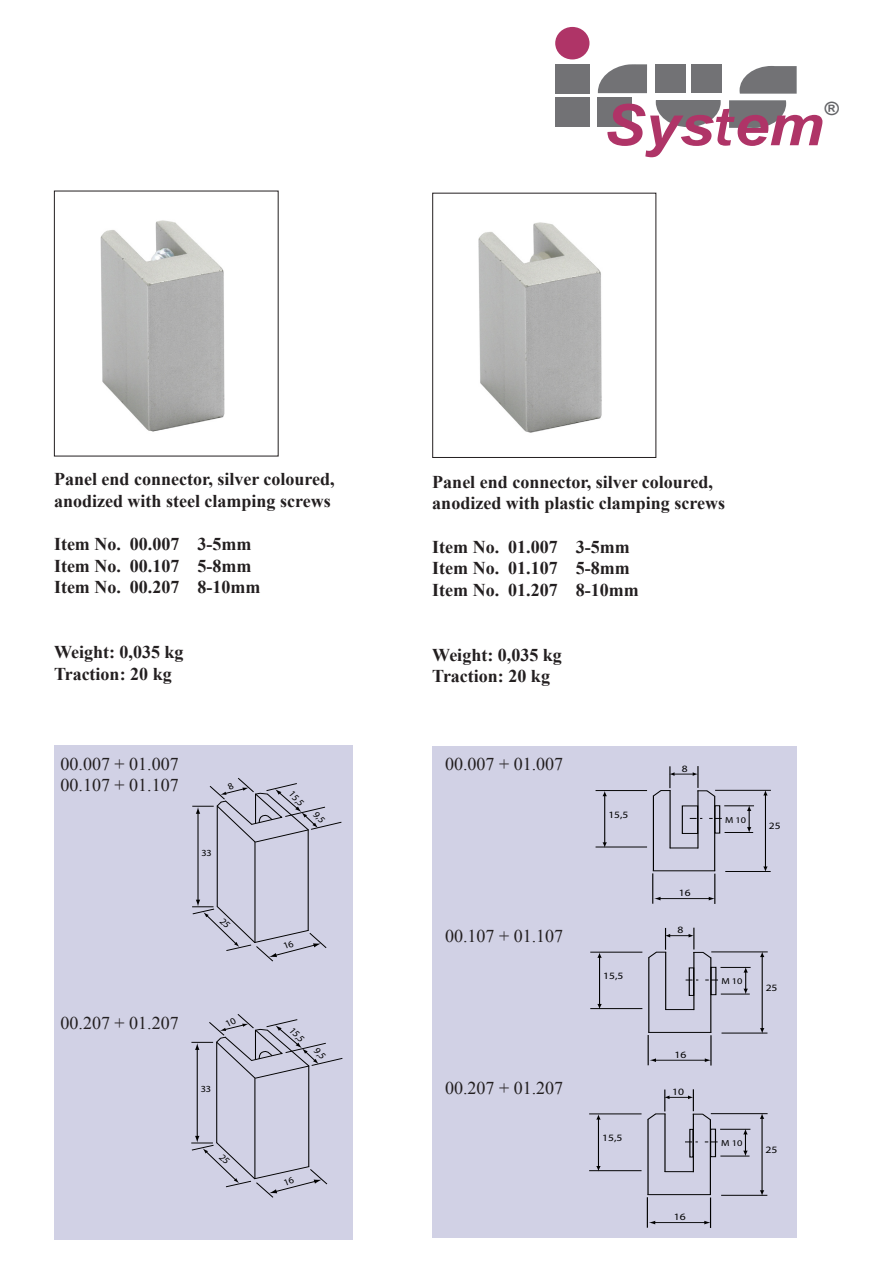
<style>
.page{position:relative;width:893px;height:1263px;background:#fff}
.page>*{position:absolute;margin:0;border:0;box-sizing:border-box;transform-origin:0 0}
.t1{font:italic 700 57.15px "Arial";color:#af3467;scale:1.09 1}
.t2{font:italic 700 18.3px "Arial";color:#626366;scale:1.05 1}
.Artikel-Text{font:700 18px/21.6px "Times New Roman";color:#231f20}
.Artikel-Text-2{font:18px "Times New Roman";color:#231f20}
.t3{font:9.75px "Myriad";color:#000;scale:1.19 1}
.t4{font:9.75px "Myriad";color:#000;scale:1.18 1}
.t5{font:9.75px "Myriad";color:#000}
.t6{font:9.3px "Myriad";color:#000;scale:1.09 1}
.t7{font:9.3px "Myriad";color:#000;scale:1.1 1}
.t8{font:8.7px "Myriad";color:#000;scale:1.19 1}
.t9{font:8.7px "Myriad";color:#000;scale:1.18 1}
.s1{font-family:"Franklin Gothic";font-weight:500}
</style>
<div class="page">
<div style="left:54px;top:746px;width:299px;height:493px;background:#d1d1e5"></div>
<div style="left:432px;top:746px;width:365px;height:491px;background:#d1d1e5"></div>
<div style="left:555px;top:27px;width:34px;height:32px;background:#af3467;border-radius:50%"></div>
<div style="left:555px;top:64px;width:34px;height:29px;background:#727275"></div>
<div style="left:555px;top:97px;width:34px;height:30px;background:#727275"></div>
<svg style="left:598px;top:64px;width:49px;height:29px"></svg>
<div style="left:597px;top:97px;width:35px;height:30px;background:#727275"></div>
<div style="left:655px;top:64px;width:31px;height:29px;background:#727275"></div>
<div style="left:691px;top:64px;width:31px;height:29px;background:#727275"></div>
<svg style="left:656px;top:100px;width:65px;height:27px"></svg>
<svg style="left:729px;top:100px;width:57px;height:28px;background:#828285"></svg>
<svg style="left:740px;top:66px;width:57px;height:28px;background:#828285"></svg>
<img style="left:100px;top:220px;width:125px;height:212px">
<hr style="left:217px;top:806px;width:1px;height:101px;background:#000">
<hr style="left:254px;top:842px;width:1px;height:101px;background:#000">
<hr style="left:308px;top:829px;width:1px;height:102px;background:#000">
<hr style="left:198px;top:812px;width:1px;height:89px;background:#000">
<hr style="left:648px;top:1032px;width:63px;height:1px;background:#000">
<hr style="left:665px;top:952px;width:1px;height:58px;background:#000">
<div style="left:710px;top:967px;width:6px;height:28px;border:1px solid #000"></div>
<div style="left:689px;top:967px;width:5px;height:29px;border:1px solid #000"></div>
<hr style="left:721px;top:1032px;width:46px;height:1px;background:#000">
<svg style="left:665px;top:1009px;width:28px;height:1px"></svg>
<hr style="left:648px;top:957px;width:1px;height:75px;background:#000">
<hr style="left:599px;top:957px;width:1px;height:48px;background:#000">
<svg style="left:597px;top:1004px;width:5px;height:4px"></svg>
<svg style="left:597px;top:953px;width:5px;height:5px"></svg>
<hr style="left:655px;top:1060px;width:51px;height:1px;background:#000">
<svg style="left:705px;top:1058px;width:5px;height:4px"></svg>
<svg style="left:650px;top:1058px;width:6px;height:4px"></svg>
<hr style="left:762px;top:956px;width:1px;height:73px;background:#000">
<svg style="left:760px;top:1028px;width:4px;height:5px"></svg>
<svg style="left:760px;top:952px;width:4px;height:5px"></svg>
<hr style="left:590px;top:952px;width:52px;height:1px;background:#000">
<hr style="left:590px;top:1008px;width:52px;height:1px;background:#000">
<hr style="left:711px;top:951px;width:57px;height:1px;background:#000">
<hr style="left:710px;top:1035px;width:1px;height:30px;background:#000">
<hr style="left:648px;top:1035px;width:1px;height:30px;background:#000">
<hr style="left:693px;top:952px;width:1px;height:58px;background:#000">
<svg style="left:648px;top:928px;width:65px;height:31px"></svg>
<hr style="left:710px;top:958px;width:1px;height:75px;background:#000">
<hr style="left:720px;top:967px;width:31px;height:1px;background:#000">
<svg style="left:686px;top:967px;width:64px;height:27px"></svg>
<hr style="left:653px;top:870px;width:62px;height:1px;background:#000">
<hr style="left:669px;top:790px;width:2px;height:58px;background:#000">
<div style="left:682px;top:805px;width:16px;height:29px;border:1px solid #000"></div>
<hr style="left:725px;top:871px;width:46px;height:1px;background:#000">
<svg style="left:670px;top:847px;width:27px;height:1px"></svg>
<hr style="left:653px;top:796px;width:1px;height:75px;background:#000">
<hr style="left:604px;top:795px;width:1px;height:48px;background:#000">
<svg style="left:603px;top:842px;width:4px;height:6px"></svg>
<svg style="left:603px;top:791px;width:4px;height:5px"></svg>
<hr style="left:659px;top:898px;width:51px;height:1px;background:#000">
<svg style="left:654px;top:897px;width:6px;height:3px"></svg>
<hr style="left:765px;top:794px;width:1px;height:73px;background:#000">
<svg style="left:763px;top:866px;width:5px;height:5px"></svg>
<hr style="left:596px;top:790px;width:51px;height:1px;background:#000">
<hr style="left:596px;top:846px;width:51px;height:1px;background:#000">
<hr style="left:715px;top:790px;width:56px;height:1px;background:#000">
<hr style="left:714px;top:874px;width:1px;height:30px;background:#000">
<hr style="left:652px;top:873px;width:1px;height:31px;background:#000">
<hr style="left:697px;top:790px;width:1px;height:58px;background:#000">
<svg style="left:652px;top:766px;width:64px;height:32px"></svg>
<hr style="left:714px;top:796px;width:1px;height:75px;background:#000">
<hr style="left:724px;top:805px;width:30px;height:1px;background:#000">
<svg style="left:690px;top:805px;width:63px;height:28px"></svg>
<img style="left:478px;top:222px;width:124px;height:211px">
<div style="left:432px;top:193px;width:224px;height:265px;border:1px solid #231f20"></div>
<hr style="left:647px;top:1194px;width:64px;height:1px;background:#000">
<hr style="left:664px;top:1114px;width:1px;height:58px;background:#000">
<div style="left:710px;top:1128px;width:6px;height:29px;border:1px solid #000"></div>
<div style="left:689px;top:1129px;width:5px;height:28px;border:1px solid #000"></div>
<hr style="left:721px;top:1195px;width:46px;height:1px;background:#000">
<svg style="left:665px;top:1171px;width:28px;height:1px"></svg>
<hr style="left:647px;top:1119px;width:2px;height:75px;background:#000">
<hr style="left:598px;top:1118px;width:1px;height:49px;background:#000">
<svg style="left:596px;top:1166px;width:5px;height:4px"></svg>
<svg style="left:596px;top:1114px;width:5px;height:5px"></svg>
<hr style="left:654px;top:1222px;width:52px;height:1px;background:#000">
<svg style="left:704px;top:1221px;width:6px;height:3px"></svg>
<svg style="left:649px;top:1221px;width:6px;height:3px"></svg>
<hr style="left:762px;top:1118px;width:1px;height:73px;background:#000">
<svg style="left:760px;top:1190px;width:4px;height:6px"></svg>
<svg style="left:760px;top:1114px;width:4px;height:5px"></svg>
<hr style="left:589px;top:1113px;width:52px;height:1px;background:#000">
<hr style="left:589px;top:1170px;width:52px;height:1px;background:#000">
<hr style="left:711px;top:1113px;width:57px;height:1px;background:#000">
<hr style="left:710px;top:1197px;width:1px;height:31px;background:#000">
<hr style="left:647px;top:1197px;width:1px;height:31px;background:#000">
<hr style="left:693px;top:1114px;width:1px;height:58px;background:#000">
<svg style="left:647px;top:1089px;width:65px;height:32px"></svg>
<hr style="left:710px;top:1119px;width:1px;height:76px;background:#000">
<hr style="left:720px;top:1129px;width:30px;height:1px;background:#000">
<svg style="left:685px;top:1129px;width:64px;height:27px"></svg>
<hr style="left:216px;top:1042px;width:1px;height:101px;background:#000">
<hr style="left:254px;top:1078px;width:1px;height:101px;background:#000">
<hr style="left:308px;top:1066px;width:1px;height:101px;background:#000">
<hr style="left:197px;top:1048px;width:1px;height:89px;background:#000">
<svg style="left:192px;top:900px;width:135px;height:62px"></svg>
<svg style="left:192px;top:778px;width:150px;height:65px"></svg>
<svg style="left:191px;top:1136px;width:137px;height:62px"></svg>
<svg style="left:191px;top:1014px;width:152px;height:65px"></svg>
<p class="t1" style="left:604px;top:88px;width:204px">Sys<span class="s1">t</span>em</p>
<p class="t2" style="left:824px;top:97px;width:15px">®</p>
<p class="Artikel-Text" style="left:54px;top:468px;width:282px">Panel end connector, silver coloured, anodized with steel clamping screws</p>
<p class="Artikel-Text" style="left:54px;top:533px;width:199px">Item No. 00.007 3-5mm</p>
<p class="Artikel-Text" style="left:54px;top:554px;width:199px">Item No. 00.107 5-8mm</p>
<p class="Artikel-Text" style="left:54px;top:576px;width:208px">Item No. 00.207 8-10mm</p>
<p class="Artikel-Text" style="left:54px;top:641px;width:131px">Weight: 0,035 kg</p>
<p class="Artikel-Text" style="left:54px;top:662px;width:119px">Traction: 20 kg</p>
<p class="Artikel-Text-2" style="left:61px;top:751px;width:120px">00.007 + 01.007</p>
<p class="Artikel-Text-2" style="left:61px;top:773px;width:120px">00.107 + 01.107</p>
<p class="t6" style="left:201px;top:848px;width:11px">33</p>
<p class="Artikel-Text-2" style="left:61px;top:1011px;width:120px">00.207 + 01.207</p>
<p class="t7" style="left:201px;top:1084px;width:11px">33</p>
<p class="t5" style="left:294px;top:789px;width:18px;rotate:46deg">15,5</p>
<p class="t5" style="left:294px;top:1025px;width:19px;rotate:45deg">15,5</p>
<p class="Artikel-Text" style="left:432px;top:470px;width:294px">Panel end connector, silver coloured, anodized with plastic clamping screws</p>
<p class="Artikel-Text" style="left:432px;top:535px;width:199px">Item No. 01.007 3-5mm</p>
<p class="Artikel-Text" style="left:432px;top:557px;width:199px">Item No. 01.107 5-8mm</p>
<p class="Artikel-Text" style="left:432px;top:578px;width:208px">Item No. 01.207 8-10mm</p>
<p class="Artikel-Text" style="left:432px;top:643px;width:131px">Weight: 0,035 kg</p>
<p class="Artikel-Text" style="left:432px;top:665px;width:119px">Traction: 20 kg</p>
<p class="Artikel-Text-2" style="left:445px;top:751px;width:120px">00.007 + 01.007</p>
<p class="t4" style="left:608px;top:810px;width:18px">15,5</p>
<p class="Artikel-Text-2" style="left:445px;top:924px;width:120px">00.107 + 01.107</p>
<p class="Artikel-Text-2" style="left:445px;top:1075px;width:120px">00.207 + 01.207</p>
<p class="t3" style="left:603px;top:971px;width:18px">15,5</p>
<p class="t3" style="left:602px;top:1133px;width:19px">15,5</p>
<p class="t4" style="left:682px;top:764px;width:6px">8</p>
<p class="t4" style="left:679px;top:888px;width:11px">16</p>
<p class="t3" style="left:677px;top:925px;width:6px">8</p>
<p class="t3" style="left:674px;top:1050px;width:11px">16</p>
<p class="t3" style="left:672px;top:1087px;width:12px">10</p>
<p class="t3" style="left:674px;top:1212px;width:12px">16</p>
<p class="t9" style="left:725px;top:815px;width:19px">M 10</p>
<p class="t4" style="left:769px;top:821px;width:11px">25</p>
<p class="t8" style="left:721px;top:977px;width:19px">M 10</p>
<p class="t3" style="left:766px;top:982px;width:11px">25</p>
<p class="t8" style="left:721px;top:1139px;width:19px">M 10</p>
<p class="t3" style="left:765px;top:1144px;width:12px">25</p>
</div>
